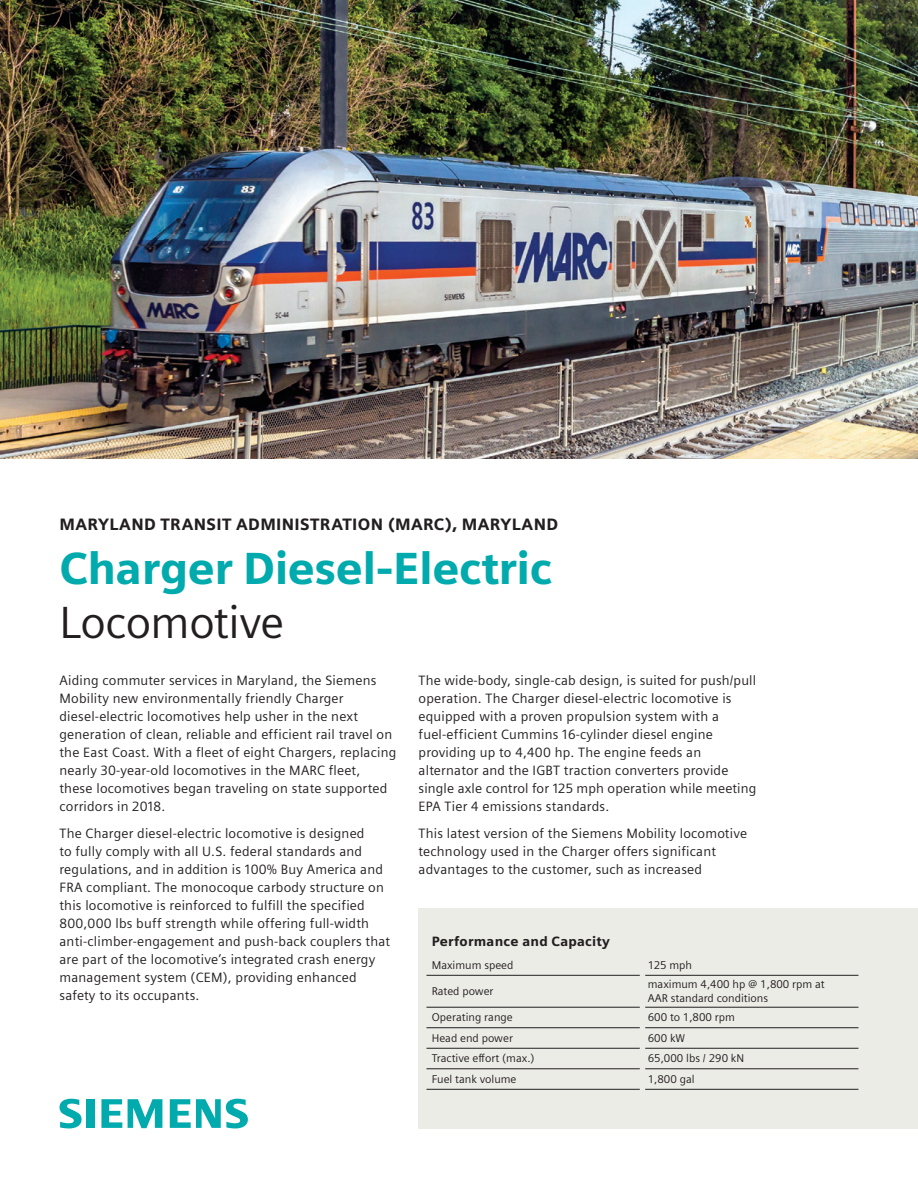
<style>
.page{position:relative;width:918px;height:1188px;background:#fff}
.page>*{position:absolute;margin:0;border:0;box-sizing:border-box;transform-origin:0 0}
.t1{font:900 45px "Siemens Sans";letter-spacing:-.01em;color:#00aaad}
.t2{font:45px "Siemens Sans";letter-spacing:-.01em;color:#231f20}
.t3{font:900 16.5px "Siemens Sans";letter-spacing:.02em;color:#231f20}
.t4{font:13.5px/18px "Siemens Sans";letter-spacing:.015em;color:#231f20}
.t5{font:900 13.5px "Siemens Sans";letter-spacing:.015em;color:#231f20}
.t6{font:11.25px/13.5px "Siemens Sans";color:#231f20}
</style>
<div class="page">
<div style="left:419px;top:908px;width:499px;height:220px;background:#ecece7"></div>
<img style="left:0;top:0;width:918px;height:459px">
<svg style="left:60px;top:1099px;width:34px;height:29px"></svg>
<svg style="left:101px;top:1099px;width:21px;height:29px"></svg>
<svg style="left:128px;top:1099px;width:34px;height:29px"></svg>
<svg style="left:170px;top:1099px;width:78px;height:29px"></svg>
<hr style="left:645px;top:975px;width:213px;height:1px;background:#231f20">
<hr style="left:645px;top:1007px;width:213px;height:1px;background:#231f20">
<hr style="left:645px;top:1027px;width:213px;height:1px;background:#231f20">
<hr style="left:645px;top:1048px;width:213px;height:1px;background:#231f20">
<hr style="left:645px;top:1069px;width:213px;height:1px;background:#231f20">
<hr style="left:645px;top:1089px;width:213px;height:1px;background:#231f20">
<hr style="left:426px;top:975px;width:214px;height:1px;background:#231f20">
<hr style="left:426px;top:1007px;width:214px;height:1px;background:#231f20">
<hr style="left:426px;top:1027px;width:214px;height:1px;background:#231f20">
<hr style="left:426px;top:1048px;width:214px;height:1px;background:#231f20">
<hr style="left:426px;top:1069px;width:214px;height:1px;background:#231f20">
<hr style="left:426px;top:1089px;width:214px;height:1px;background:#231f20">
<p class="t3" style="left:60px;top:511px;width:500px">MARYLAND TRANSIT ADMINISTRATION (MARC), MARYLAND</p>
<h1 class="t1" style="left:60px;top:532px;width:494px">Charger Diesel-Electric</h1>
<h1 class="t2" style="left:60px;top:588px;width:226px">Locomotive</h1>
<p class="t4" style="left:60px;top:670px;width:338px">Aiding commuter services in Maryland, the Siemens Mobility new environmentally friendly Charger diesel-electric locomotives help usher in the next generation of clean, reliable and efficient rail travel on the East Coast. With a fleet of eight Chargers, replacing nearly 30-year-old locomotives in the MARC fleet, these locomotives began traveling on state supported corridors in 2018.</p>
<p class="t4" style="left:60px;top:823px;width:332px">The Charger diesel-electric locomotive is designed<br>to fully comply with all U.S. federal standards and regulations, and in addition is 100% Buy America and FRA compliant. The monocoque carbody structure on this locomotive is reinforced to fulfill the specified 800,000 lbs buff strength while offering full-width anti-climber-engagement and push-back couplers that are part of the locomotive’s integrated crash energy management system (CEM), providing enhanced safety to its occupants.</p>
<p class="t4" style="left:419px;top:670px;width:339px">The wide-body, single-cab design, is suited for push/pull operation. The Charger diesel-electric locomotive is equipped with a proven propulsion system with a fuel-efficient Cummins 16-cylinder diesel engine providing up to 4,400 hp. The engine feeds an alternator and the IGBT traction converters provide single axle control for 125 mph operation while meeting EPA Tier 4 emissions standards.</p>
<p class="t4" style="left:419px;top:823px;width:330px">This latest version of the Siemens Mobility locomotive technology used in the Charger offers significant advantages to the customer, such as increased</p>
<p class="t5" style="left:432px;top:931px;width:180px">Performance and Capacity</p>
<p class="t6" style="left:432px;top:958px;width:83px">Maximum speed</p>
<p class="t6" style="left:648px;top:958px;width:46px">125 mph</p>
<p class="t6" style="left:432px;top:984px;width:63px">Rated power</p>
<p class="t6" style="left:648px;top:977px;width:179px">maximum 4,400 hp @ 1,800 rpm at<br>AAR standard conditions</p>
<p class="t6" style="left:432px;top:1010px;width:82px">Operating range</p>
<p class="t6" style="left:648px;top:1010px;width:89px">600 to 1,800 rpm</p>
<p class="t6" style="left:432px;top:1030px;width:83px">Head end power</p>
<p class="t6" style="left:648px;top:1030px;width:39px">600 kW</p>
<p class="t6" style="left:432px;top:1051px;width:104px">Tractive effort (max.)</p>
<p class="t6" style="left:648px;top:1051px;width:98px">65,000 lbs / 290 kN</p>
<p class="t6" style="left:432px;top:1072px;width:86px">Fuel tank volume</p>
<p class="t6" style="left:648px;top:1072px;width:48px">1,800 gal</p>
</div>
